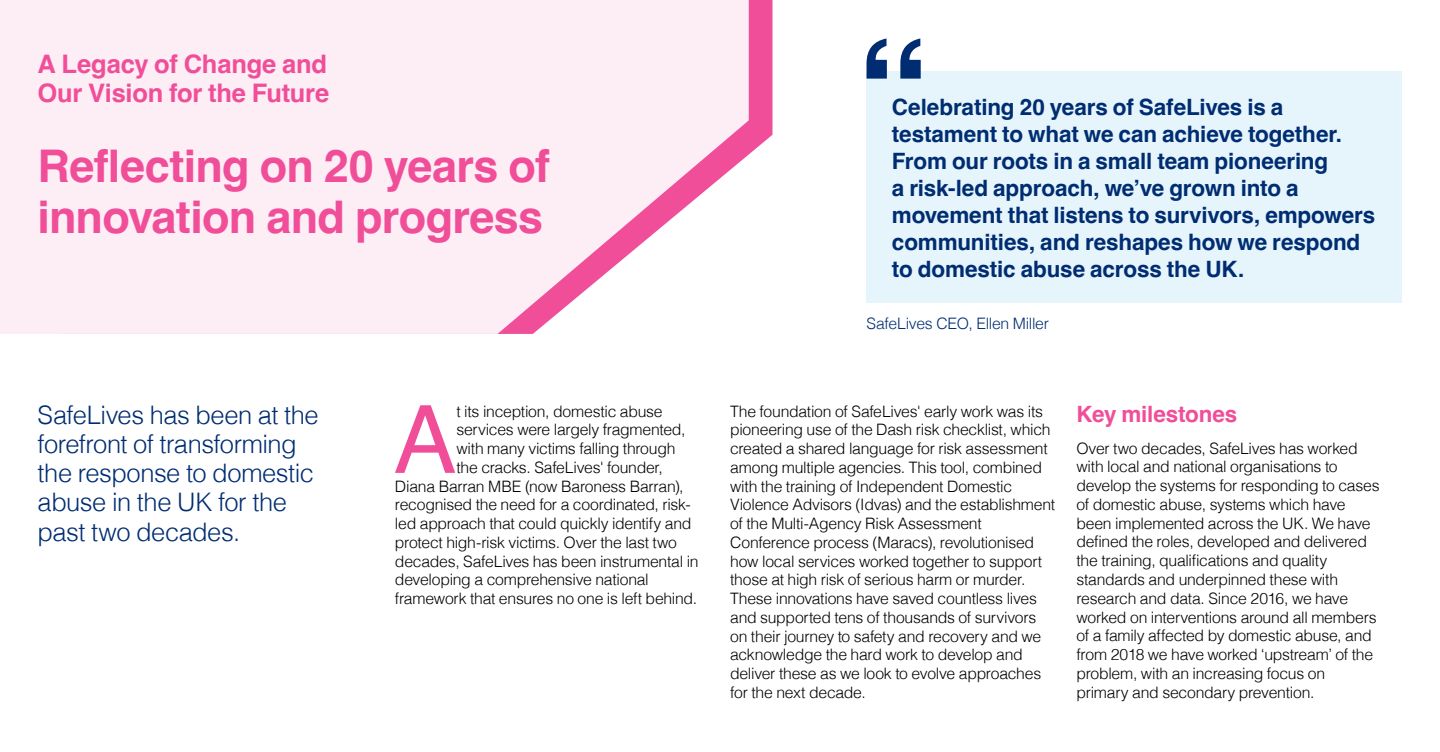
<style>
.page{position:relative;width:1440px;height:752px;background:#fff}
.page>*{position:absolute;margin:0;border:0;box-sizing:border-box;transform-origin:0 0}
.Body{font:94.2px "Helvetica";color:#f04e98}
.Section_header{font:700 45px/50.2px "Helvetica";letter-spacing:-.015em;color:#f04e98}
.Intro_text_40pt{font:300 25.5px/29.2px "Helvetica";letter-spacing:-.02em;color:#002d72}
.Small_heading_34pt{font:700 25.5px/28.5px "Helvetica";letter-spacing:-.01em;color:#f04e98}
.Body-2{font:700 22.5px/27px "Helvetica";letter-spacing:-.005em;color:#002d72}
.Small_heading_34pt-2{font:700 22.5px "Helvetica";letter-spacing:-.01em;color:#f04e98}
.Body-3{font:300 15.75px/18.8px "Helvetica";letter-spacing:-.015em;color:#000}
.Body-4{font:300 15.75px "Helvetica";letter-spacing:-.015em;color:#002d72}
</style>
<div class="page">
<div style="left:749px;top:0;width:23px;height:154px;background:#f04e98"></div>
<svg style="left:0;top:0;width:749px;height:334px;background:#fce9f2"></svg>
<div style="left:867px;top:72px;width:535px;height:231px;background:#e6f5fc"></div>
<svg style="left:867px;top:38px;width:54px;height:41px"></svg>
<h1 class="Small_heading_34pt" style="left:38px;top:53px;width:293px">A Legacy of Change and<br>Our Vision for the Future</h1>
<h2 class="Section_header" style="left:38px;top:146px;width:514px">Reflecting on 20 years of innovation and progress</h2>
<p class="Intro_text_40pt" style="left:38px;top:398px;width:283px">SafeLives has been at the forefront of transforming the response to domestic abuse in the UK for the past two decades.</p>
<p class="Body" style="left:394px;top:367px;width:64px">A</p>
<p class="Body-3" style="left:456px;top:400px;width:208px">t its inception, domestic abuse</p>
<p class="Body-3" style="left:456px;top:419px;width:231px">services were largely fragmented,</p>
<p class="Body-3" style="left:456px;top:438px;width:221px">with many victims falling through</p>
<p class="Body-3" style="left:456px;top:456px;width:208px">the cracks. SafeLives' founder,</p>
<p class="Body-3" style="left:395px;top:475px;width:290px">Diana Barran MBE (now Baroness Barran),</p>
<p class="Body-3" style="left:395px;top:494px;width:297px">recognised the need for a coordinated, risk-</p>
<p class="Body-3" style="left:395px;top:513px;width:298px">led approach that could quickly identify and</p>
<p class="Body-3" style="left:395px;top:531px;width:284px">protect high-risk victims. Over the last two</p>
<p class="Body-3" style="left:395px;top:550px;width:305px">decades, SafeLives has been instrumental in</p>
<p class="Body-3" style="left:395px;top:569px;width:255px">developing a comprehensive national</p>
<p class="Body-3" style="left:395px;top:588px;width:304px">framework that ensures no one is left behind.</p>
<p class="Body-2" style="left:892px;top:96px;width:485px">Celebrating 20 years of SafeLives is a testament to what we can achieve together.<br>From our roots in a small team pioneering<br>a risk-led approach, we’ve grown into a movement that listens to survivors, empowers communities, and reshapes how we respond to domestic abuse across the UK.</p>
<p class="Body-4" style="left:867px;top:310px;width:184px">SafeLives CEO, Ellen Miller</p>
<p class="Body-3" style="left:730px;top:400px;width:327px">The foundation of SafeLives' early work was its pioneering use of the Dash risk checklist, which created a shared language for risk assessment among multiple agencies. This tool, combined with the training of Independent Domestic Violence Advisors (Idvas) and the establishment of the Multi-Agency Risk Assessment Conference process (Maracs), revolutionised how local services worked together to support those at high risk of serious harm or murder.<br>These innovations have saved countless lives and supported tens of thousands of survivors on their journey to safety and recovery and we acknowledge the hard work to develop and deliver these as we look to evolve approaches for the next decade.</p>
<h1 class="Small_heading_34pt-2" style="left:1076px;top:400px;width:163px">Key milestones</h1>
<p class="Body-3" style="left:1076px;top:437px;width:305px">Over two decades, SafeLives has worked with local and national organisations to develop the systems for responding to cases of domestic abuse, systems which have been implemented across the UK. We have defined the roles, developed and delivered the training, qualifications and quality standards and underpinned these with research and data. Since 2016, we have worked on interventions around all members of a family affected by domestic abuse, and from 2018 we have worked ‘upstream’ of the problem, with an increasing focus on primary and secondary prevention.</p>
</div>
